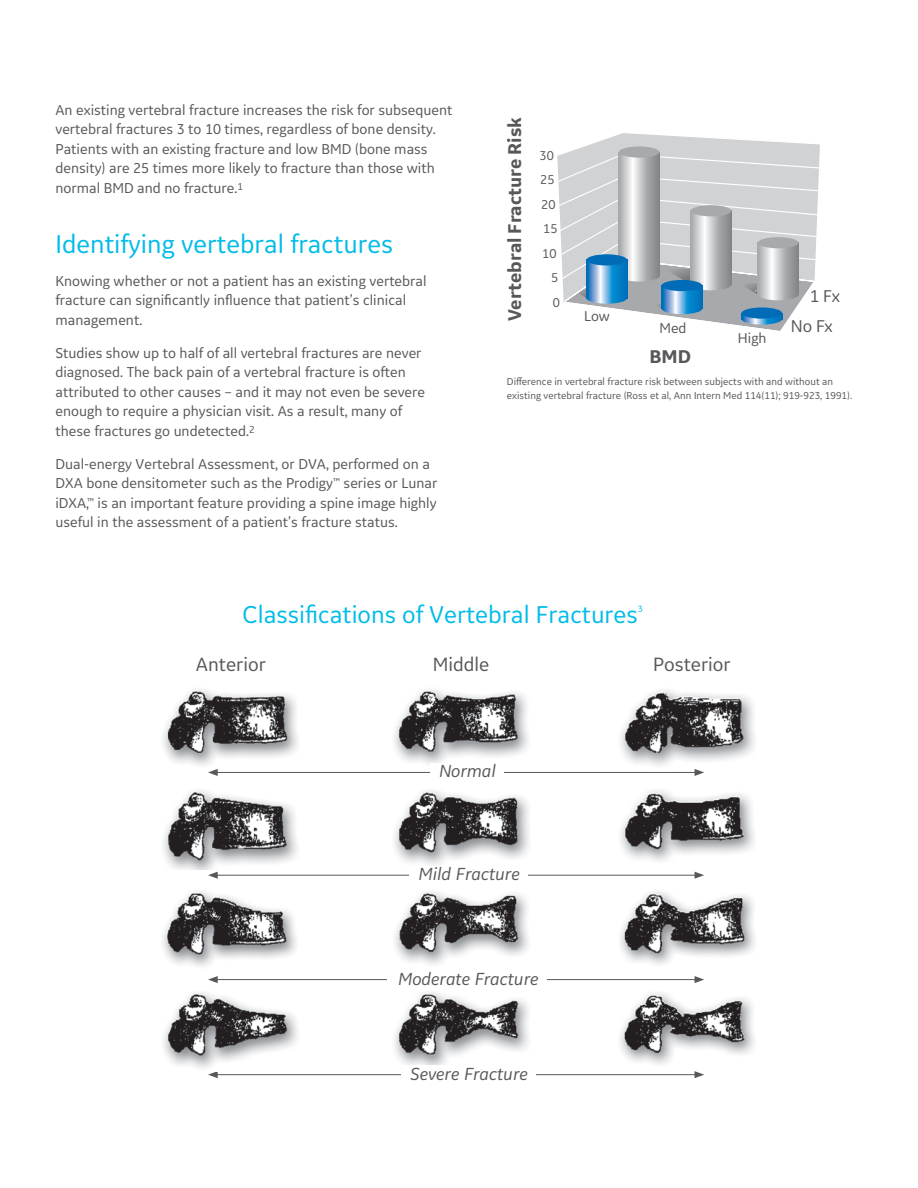
<style>
.page{position:relative;width:918px;height:1188px;background:#fff}
.page>*{position:absolute;margin:0;border:0;box-sizing:border-box;transform-origin:0 0}
.Bullets{font:27px "GE Inspira Sans";color:#02bce8}
.Bullets-2{font:25.5px "GE Inspira Sans";color:#02bce8}
.Bullets-3{font:20.1px "GE Inspira Sans";color:#57585a}
.t1{font:700 19.35px "GE Inspira Sans";color:#57585a}
.Bullets-4{font:italic 18.3px "GE Inspira Sans";color:#57585a}
.t2{font:17.85px/29.2px "GE Inspira Sans";color:#57585a}
.Bullets-5{font:15px/19.5px "GE Inspira Sans";color:#57585a}
.t3{font:14.85px "GE Inspira Sans";color:#57585a}
.t4{font:13.35px "GE Inspira Sans";color:#57585a}
.Bullets-6{font:10.5px/13.5px "GE Inspira Sans";color:#57585a}
.Bullets-7{font:9.45px "GE Inspira Sans";color:#02bce8}
</style>
<div class="page">
<svg style="left:557px;top:133px;width:263px;height:198px"></svg>
<div style="left:742px;top:307px;width:40px;height:12px;background:#006cb7;border-radius:50%"></div>
<img style="left:163px;top:689px;width:135px;height:77px">
<img style="left:163px;top:790px;width:134px;height:80px">
<img style="left:163px;top:891px;width:133px;height:76px">
<img style="left:163px;top:992px;width:135px;height:76px">
<img style="left:394px;top:689px;width:135px;height:75px">
<img style="left:394px;top:791px;width:135px;height:74px">
<img style="left:395px;top:891px;width:134px;height:74px">
<img style="left:394px;top:992px;width:135px;height:73px">
<img style="left:620px;top:689px;width:135px;height:77px">
<img style="left:620px;top:790px;width:134px;height:71px">
<img style="left:620px;top:891px;width:135px;height:74px">
<img style="left:620px;top:992px;width:135px;height:73px">
<hr style="left:215px;top:979px;width:482px;height:1px;background:#57585a">
<svg style="left:208px;top:976px;width:10px;height:7px"></svg>
<svg style="left:695px;top:976px;width:9px;height:7px"></svg>
<hr style="left:215px;top:1074px;width:482px;height:1px;background:#57585a">
<svg style="left:208px;top:1072px;width:10px;height:6px"></svg>
<svg style="left:695px;top:1071px;width:9px;height:7px"></svg>
<div style="left:430px;top:763px;width:73px;height:19px;background:#fff"></div>
<hr style="left:215px;top:875px;width:482px;height:1px;background:#57585a">
<svg style="left:208px;top:872px;width:10px;height:7px"></svg>
<svg style="left:695px;top:872px;width:9px;height:7px"></svg>
<hr style="left:215px;top:772px;width:482px;height:1px;background:#57585a">
<svg style="left:208px;top:769px;width:10px;height:7px"></svg>
<svg style="left:695px;top:769px;width:9px;height:7px"></svg>
<p class="Bullets-5" style="left:55px;top:100px;width:399px">An existing vertebral fracture increases the risk for subsequent vertebral fractures 3 to 10 times, regardless of bone density.<br>Patients with an existing fracture and low BMD (bone mass density) are 25 times more likely to fracture than those with normal BMD and no fracture.<sup>1</sup></p>
<p class="Bullets" style="left:55px;top:227px;width:339px">Identifying vertebral fractures</p>
<p class="Bullets-5" style="left:55px;top:271px;width:373px">Knowing whether or not a patient has an existing vertebral fracture can significantly influence that patient’s clinical management.</p>
<p class="Bullets-5" style="left:55px;top:343px;width:371px">Studies show up to half of all vertebral fractures are never diagnosed. The back pain of a vertebral fracture is often attributed to other causes – and it may not even be severe enough to require a physician visit. As a result, many of these fractures go undetected.<sup>2</sup></p>
<p class="Bullets-5" style="left:55px;top:454px;width:383px">Dual-energy Vertebral Assessment, or DVA, performed on a DXA bone densitometer such as the Prodigy<sup>™</sup> series or Lunar iDXA,<sup>™</sup> is an important feature providing a spine image highly useful in the assessment of a patient’s fracture status.</p>
<p class="t1" style="left:503px;top:321px;width:205px;rotate:-90deg">Vertebral Fracture Risk</p>
<p class="t4" style="left:540px;top:147px;width:16px">30</p>
<p class="t4" style="left:540px;top:171px;width:16px">25</p>
<p class="t4" style="left:541px;top:196px;width:16px">20</p>
<p class="t4" style="left:543px;top:220px;width:16px">15</p>
<p class="t4" style="left:542px;top:245px;width:16px">10</p>
<p class="t4" style="left:551px;top:269px;width:9px">5</p>
<p class="t4" style="left:553px;top:294px;width:9px">0</p>
<p class="t3" style="left:584px;top:307px;width:27px">Low</p>
<p class="t3" style="left:659px;top:319px;width:29px">Med</p>
<p class="t1" style="left:649px;top:345px;width:43px">BMD</p>
<p class="t3" style="left:738px;top:329px;width:30px">High</p>
<p class="t2" style="left:791px;top:281px;width:51px;text-indent:19px">1 Fx<br>No Fx</p>
<p class="Bullets-6" style="left:507px;top:375px;width:347px">Difference in vertebral fracture risk between subjects with and without an existing vertebral fracture (Ross et al, Ann Intern Med 114(11); 919-923, 1991).</p>
<p class="Bullets-2" style="left:243px;top:599px;width:397px">Classifications of Vertebral Fractures</p>
<p class="Bullets-7" style="left:638px;top:603px;width:7px">3</p>
<p class="Bullets-3" style="left:196px;top:652px;width:72px">Anterior</p>
<p class="Bullets-3" style="left:433px;top:652px;width:58px">Middle</p>
<p class="Bullets-3" style="left:653px;top:652px;width:79px">Posterior</p>
<p class="Bullets-4" style="left:439px;top:760px;width:58px">Normal</p>
<p class="Bullets-4" style="left:418px;top:863px;width:103px">Mild Fracture</p>
<p class="Bullets-4" style="left:398px;top:967px;width:142px">Moderate Fracture</p>
<p class="Bullets-4" style="left:410px;top:1062px;width:119px">Severe Fracture</p>
</div>
